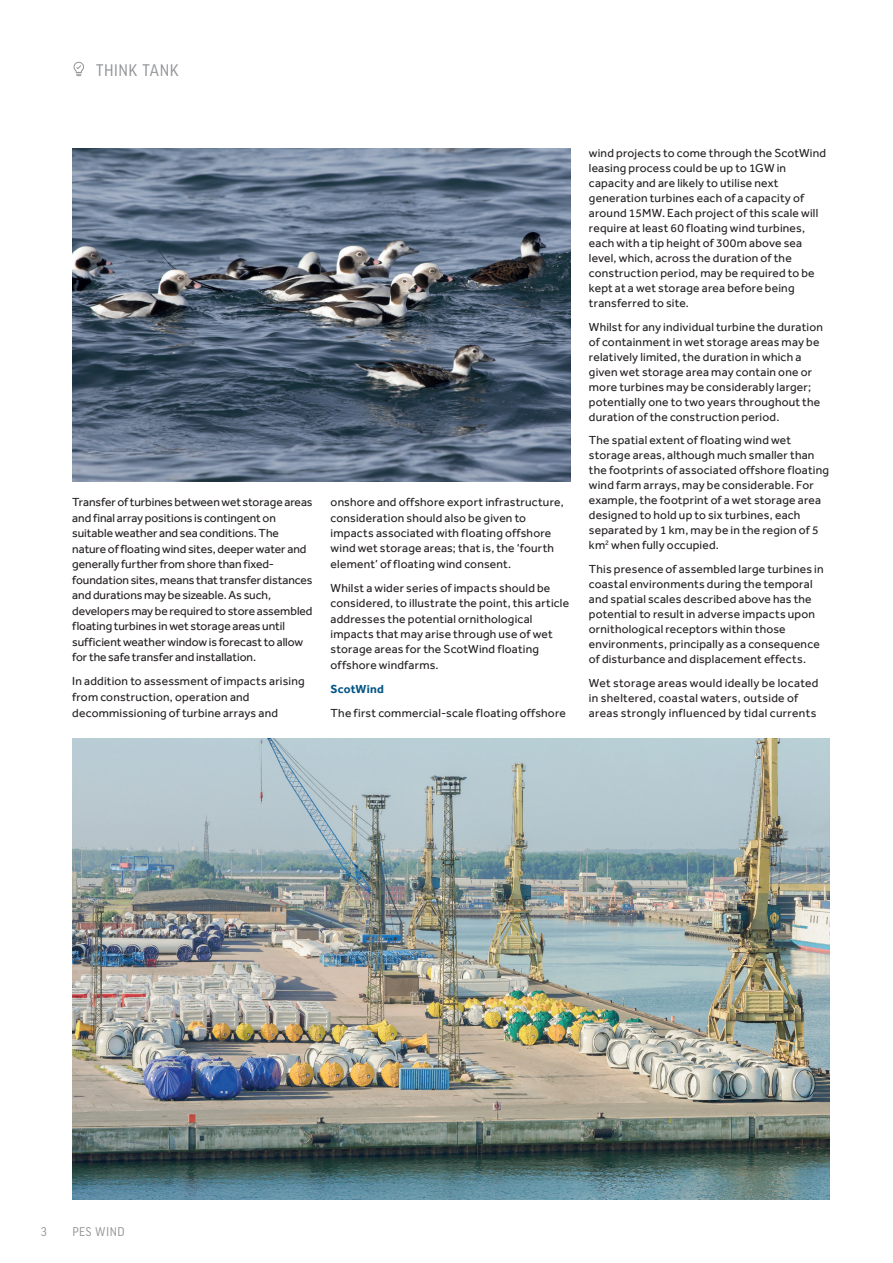
<style>
.page{position:relative;width:893px;height:1263px;background:#fff}
.page>*{position:absolute;margin:0;border:0;box-sizing:border-box;transform-origin:0 0}
.Page_head_2015{font:18px "Good Headline Pro Narr";letter-spacing:.02em;color:#939598}
.t1{font:13.5px "Good Headline Pro Narr";letter-spacing:.035em;color:#939598}
.Body_Copy_2015{font:12px/15px "Effra";letter-spacing:.015em;color:#231f20}
.Body_Copy_2015-2{font:12px/15.6px "Effra";letter-spacing:-.005em;color:#231f20}
.Body_Copy_2015-3{font:700 12px "Effra";letter-spacing:.015em;color:#035684}
</style>
<div class="page">
<svg style="left:73px;top:61px;width:11px;height:15px"></svg>
<img style="left:72px;top:149px;width:499px;height:332px">
<img style="left:72px;top:739px;width:757px;height:460px">
<p class="Page_head_2015" style="left:96px;top:61px;width:84px">THINK TANK</p>
<p class="Body_Copy_2015-2" style="left:72px;top:494px;width:242px">Transfer of turbines between wet storage areas and final array positions is contingent on suitable weather and sea conditions. The nature of floating wind sites, deeper water and generally further from shore than fixed&shy;foundation sites, means that transfer distances and durations may be sizeable. As such, developers may be required to store assembled floating turbines in wet storage areas until sufficient weather window is forecast to allow for the safe transfer and installation.</p>
<p class="Body_Copy_2015" style="left:72px;top:673px;width:234px;line-height:15.6px">In addition to assessment of impacts arising from construction, operation and decommissioning of turbine arrays and</p>
<p class="Body_Copy_2015" style="left:331px;top:494px;width:235px;line-height:15.5px">onshore and offshore export infrastructure, consideration should also be given to impacts associated with floating offshore wind wet storage areas; that is, the ‘fourth element’ of floating wind consent.</p>
<p class="Body_Copy_2015" style="left:331px;top:580px;width:240px;line-height:15.5px">Whilst a wider series of impacts should be considered, to illustrate the point, this article addresses the potential ornithological impacts that may arise through use of wet storage areas for the ScotWind floating offshore windfarms.</p>
<p class="Body_Copy_2015-3" style="left:331px;top:681px;width:55px">ScotWind</p>
<p class="Body_Copy_2015" style="left:331px;top:705px;width:237px">The first commercial-scale floating offshore</p>
<p class="Body_Copy_2015" style="left:589px;top:145px;width:239px">wind projects to come through the ScotWind leasing process could be up to 1GW in capacity and are likely to utilise next generation turbines each of a capacity of around 15MW. Each project of this scale will require at least 60 floating wind turbines, each with a tip height of 300m above sea level, which, across the duration of the construction period, may be required to be kept at a wet storage area before being transferred to site.</p>
<p class="Body_Copy_2015" style="left:589px;top:319px;width:236px">Whilst for any individual turbine the duration of containment in wet storage areas may be relatively limited, the duration in which a given wet storage area may contain one or more turbines may be considerably larger; potentially one to two years throughout the duration of the construction period.</p>
<p class="Body_Copy_2015" style="left:589px;top:433px;width:242px">The spatial extent of floating wind wet storage areas, although much smaller than the footprints of associated offshore floating wind farm arrays, may be considerable. For example, the footprint of a wet storage area designed to hold up to six turbines, each separated by 1 km, may be in the region of 5 km<sup>2</sup> when fully occupied.</p>
<p class="Body_Copy_2015" style="left:589px;top:561px;width:236px">This presence of assembled large turbines in coastal environments during the temporal and spatial scales described above has the potential to result in adverse impacts upon ornithological receptors within those environments, principally as a consequence of disturbance and displacement effects.</p>
<p class="Body_Copy_2015" style="left:589px;top:675px;width:231px">Wet storage areas would ideally be located in sheltered, coastal waters, outside of areas strongly influenced by tidal currents</p>
<p class="t1" style="left:41px;top:1225px;width:7px">3</p>
<p class="t1" style="left:72px;top:1225px;width:54px">PES WIND</p>
</div>
